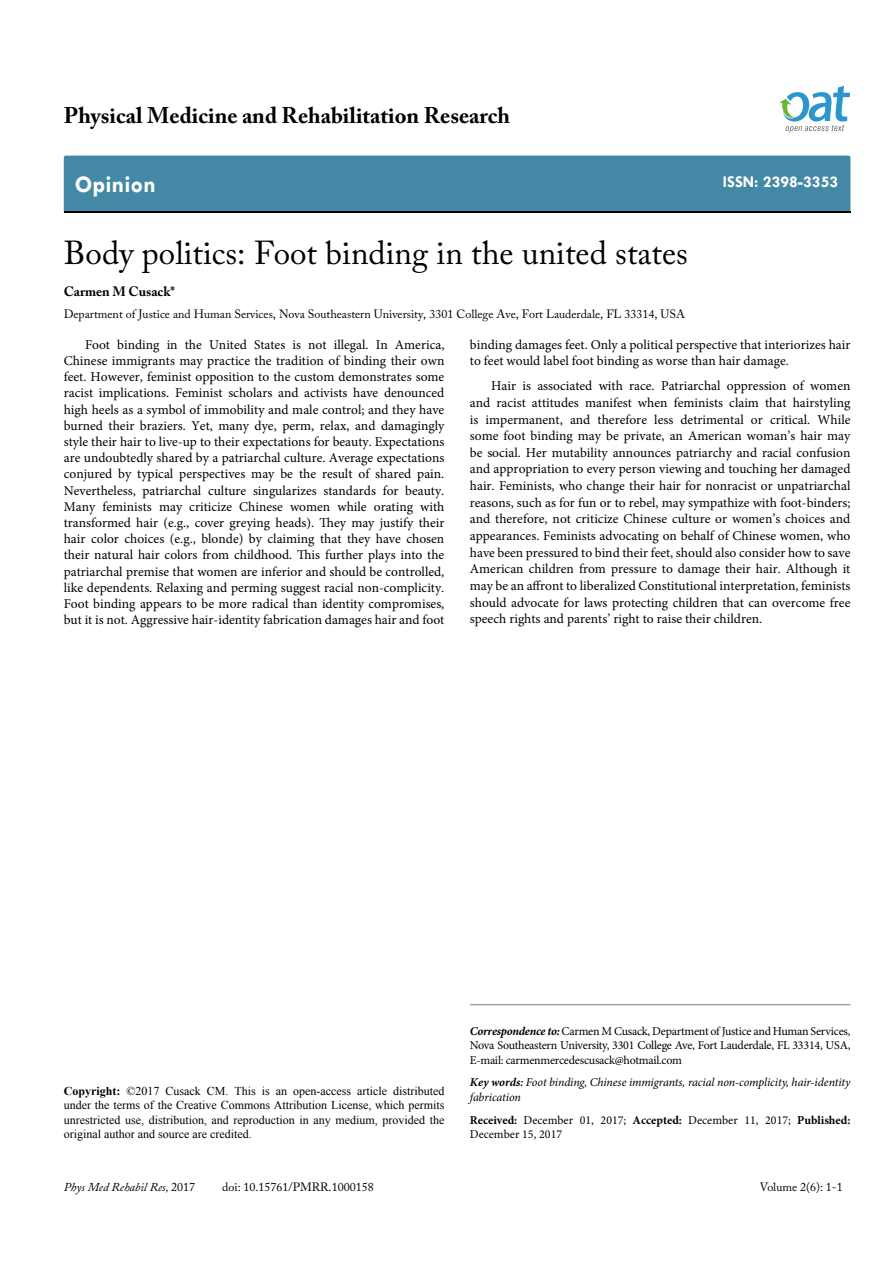
<style>
.page{position:relative;width:893px;height:1263px;background:#fff}
.page>*{position:absolute;margin:0;border:0;box-sizing:border-box;transform-origin:0 0}
.t1{font:33px "Adobe Caslon Pro";color:#000}
.t2{font:700 24px "Tw Cen";color:#fff}
.t3{font:700 22.5px "Adobe Caslon Pro";color:#000}
.t4{font:700 16.5px "Tw Cen";color:#fff}
.t5{font:13.5px/16.2px "Minion Pro";color:#000;text-align:justify}
.t6{font:700 13.5px "Adobe Caslon Pro";color:#000}
.t7{font:12px/14.4px "Minion Pro";letter-spacing:-.015em;color:#000;text-align:justify}
.t8{font:12px/14.4px "Times New Roman";color:#000;text-align:justify}
.t9{font:12px "Adobe Caslon Pro";color:#000}
.t10{font:italic 12px/14.4px "Minion Pro";letter-spacing:-.01em;color:#000}
.t11{font:italic 12px "Adobe Caslon Pro";color:#000}
.s1{font-weight:700}
.s2{font-weight:700;font-style:italic}
.s3{font-weight:600}
.s4{font-style:normal}
</style>
<div class="page">
<div style="left:64px;top:156px;width:786px;height:56px;background:#4389a5"></div>
<svg style="left:779px;top:86px;width:71px;height:47px"></svg>
<hr style="left:470px;top:1004px;width:380px;height:1px;background:#808285">
<h3 class="t3" style="left:64px;top:102px;width:448px">Physical Medicine and Rehabilitation Research</h3>
<h2 class="t2" style="left:75px;top:170px;width:83px">Opinion</h2>
<h1 class="t1" style="left:64px;top:233px;width:626px">Body politics: Foot binding in the united states</h1>
<p class="t6" style="left:64px;top:283px;width:113px">Carmen M Cusack*</p>
<p class="t9" style="left:64px;top:307px;width:623px">Department of Justice and Human Services, Nova Southeastern University, 3301 College Ave, Fort Lauderdale, FL 33314, USA</p>
<p class="t4" style="left:723px;top:172px;width:117px">ISSN: 2398-3353</p>
<p class="t5" style="left:64px;top:336px;width:382px;text-indent:21px">Foot binding in the United States is not illegal. In America, Chinese immigrants may practice the tradition of binding their own feet. However, feminist opposition to the custom demonstrates some racist implications. Feminist scholars and activists have denounced high heels as a symbol of immobility and male control; and they have burned their braziers. Yet, many dye, perm, relax, and damagingly style their hair to live-up to their expectations for beauty. Expectations are undoubtedly shared by a patriarchal culture. Average expectations conjured by typical perspectives may be the result of shared pain.<br>Nevertheless, patriarchal culture singularizes standards for beauty.<br>Many feminists may criticize Chinese women while orating with transformed hair (e.g., cover greying heads). They may justify their hair color choices (e.g., blonde) by claiming that they have chosen their natural hair colors from childhood. This further plays into the patriarchal premise that women are inferior and should be controlled, like dependents. Relaxing and perming suggest racial non-complicity.<br>Foot binding appears to be more radical than identity compromises, but it is not. Aggressive hair-identity fabrication damages hair and foot</p>
<p class="t5" style="left:470px;top:336px;width:382px">binding damages feet. Only a political perspective that interiorizes hair to feet would label foot binding as worse than hair damage.</p>
<p class="t5" style="left:470px;top:378px;width:382px;line-height:16.6px;text-indent:21px">Hair is associated with race. Patriarchal oppression of women and racist attitudes manifest when feminists claim that hairstyling is impermanent, and therefore less detrimental or critical. While some foot binding may be private, an American woman’s hair may be social. Her mutability announces patriarchy and racial confusion and appropriation to every person viewing and touching her damaged hair. Feminists, who change their hair for nonracist or unpatriarchal reasons, such as for fun or to rebel, may sympathize with foot-binders; and therefore, not criticize Chinese culture or women’s choices and appearances. Feminists advocating on behalf of Chinese women, who have been pressured to bind their feet, should also consider how to save American children from pressure to damage their hair. Although it may be an affront to liberalized Constitutional interpretation, feminists should advocate for laws protecting children that can overcome free speech rights and parents’ right to raise their children.</p>
<p class="t8" style="left:64px;top:1083px;width:382px"><span class="s1">Copyright:</span> ©2017 Cusack CM. This is an open-access article distributed under the terms of the Creative Commons Attribution License, which permits unrestricted use, distribution, and reproduction in any medium, provided the original author and source are credited.</p>
<p class="t7" style="left:470px;top:1024px;width:382px"><span class="s2">Correspondence to:</span> Carmen M Cusack, Department of Justice and Human Services, Nova Southeastern University, 3301 College Ave, Fort Lauderdale, FL 33314, USA, E-mail: carmenmercedescusack@hotmail.com</p>
<p class="t10" style="left:470px;top:1075px;width:382px"><span class="s1">Key words</span><span class="s3">:</span> Foot binding, Chinese immigrants, racial non-complicity, hair-identity fabrication</p>
<p class="t7" style="left:470px;top:1113px;width:382px"><span class="s1">Received:</span> December 01, 2017; <span class="s1">Accepted:</span> December 11, 2017; <span class="s1">Published:<br></span>December 15, 2017</p>
<p class="t11" style="left:64px;top:1180px;width:133px">Phys Med Rehabil Res, <span class="s4">2017</span></p>
<p class="t9" style="left:222px;top:1180px;width:153px">doi: 10.15761/PMRR.1000158</p>
<p class="t9" style="left:760px;top:1180px;width:84px">Volume 2(6): 1-1</p>
</div>
